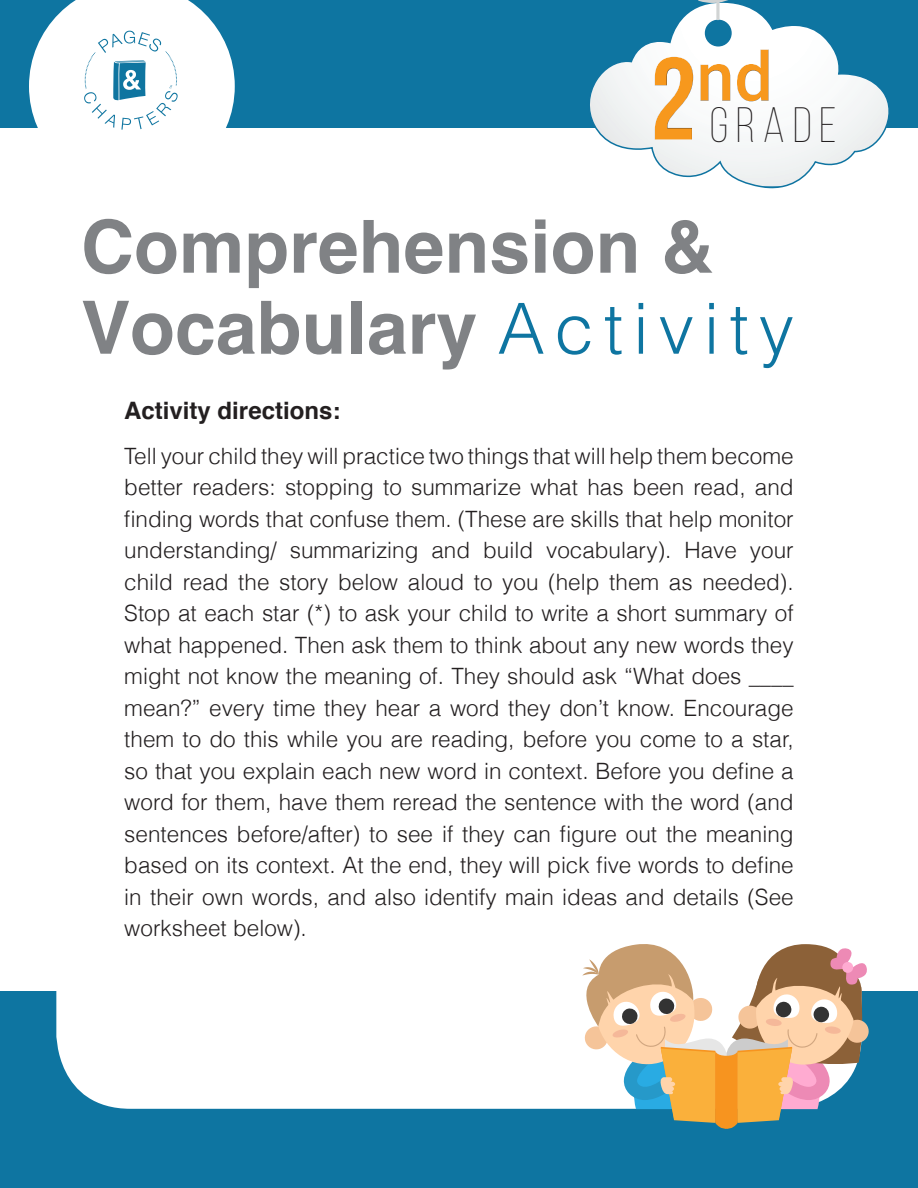
<style>
.page{position:relative;width:918px;height:1188px;background:#fff}
.page>*{position:absolute;margin:0;border:0;box-sizing:border-box;transform-origin:0 0}
.t1{font:700 73.5px "Helvetica";color:#808285}
.t2{font:500 68.25px "Roboto";color:#f7981d}
.t3{font:300 49.65px "Bebas Neue";letter-spacing:.16em;color:#231f20}
.t4{font:700 24px "Helvetica";color:#231f20}
.t5{font:300 22.5px/31.5px "Helvetica";color:#231f20;text-align:justify}
.s1{font-family:"Bebas Neue";font-weight:700;font-size:117px}
.s2{font-weight:300;font-size:70.5px;color:#0e75a1}
</style>
<div class="page">
<div style="left:0;top:991px;width:918px;height:197px;background:#0e75a1"></div>
<div style="left:56px;top:302px;width:806px;height:807px;background:#fff;border-radius:74px"></div>
<div style="left:0;top:0;width:918px;height:127px;background:#0e75a1"></div>
<svg style="left:586px;top:3px;width:307px;height:186px"></svg>
<svg style="left:698px;top:0;width:30px;height:3px"></svg>
<svg style="left:716px;top:0;width:4px;height:20px"></svg>
<div style="left:628px;top:29px;width:226px;height:131px;background:#231f20;opacity:.75"></div>
<svg style="left:29px;top:0;width:206px;height:130px;background:#daeaf0"></svg>
<svg style="left:571px;top:944px;width:298px;height:185px"></svg>
<h2 class="t2" style="left:650px;top:29px;width:124px"><span class="s1">2</span>nd</h2>
<p class="t3" style="left:710px;top:98px;width:129px">GRADE</p>
<p class="t1" style="left:81px;top:200px;width:634px">Comprehension &amp;</p>
<p class="t1" style="left:81px;top:281px;width:714px">Vocabulary <span class="s2">Activity</span></p>
<p class="t4" style="left:124px;top:395px;width:218px">Activity directions:</p>
<p class="t5" style="left:124px;top:439px;width:671px">Tell your child they will practice two things that will help them become better readers: stopping to summarize what has been read, and finding words that confuse them. (These are skills that help monitor understanding/ summarizing and build vocabulary). Have your child read the story below aloud to you (help them as needed).<br>Stop at each star (*) to ask your child to write a short summary of what happened. Then ask them to think about any new words they might not know the meaning of. They should ask “What does ____ mean?” every time they hear a word they don’t know. Encourage them to do this while you are reading, before you come to a star, so that you explain each new word in context. Before you define a word for them, have them reread the sentence with the word (and sentences before/after) to see if they can figure out the meaning based on its context. At the end, they will pick five words to define in their own words, and also identify main ideas and details (See worksheet below).</p>
</div>
